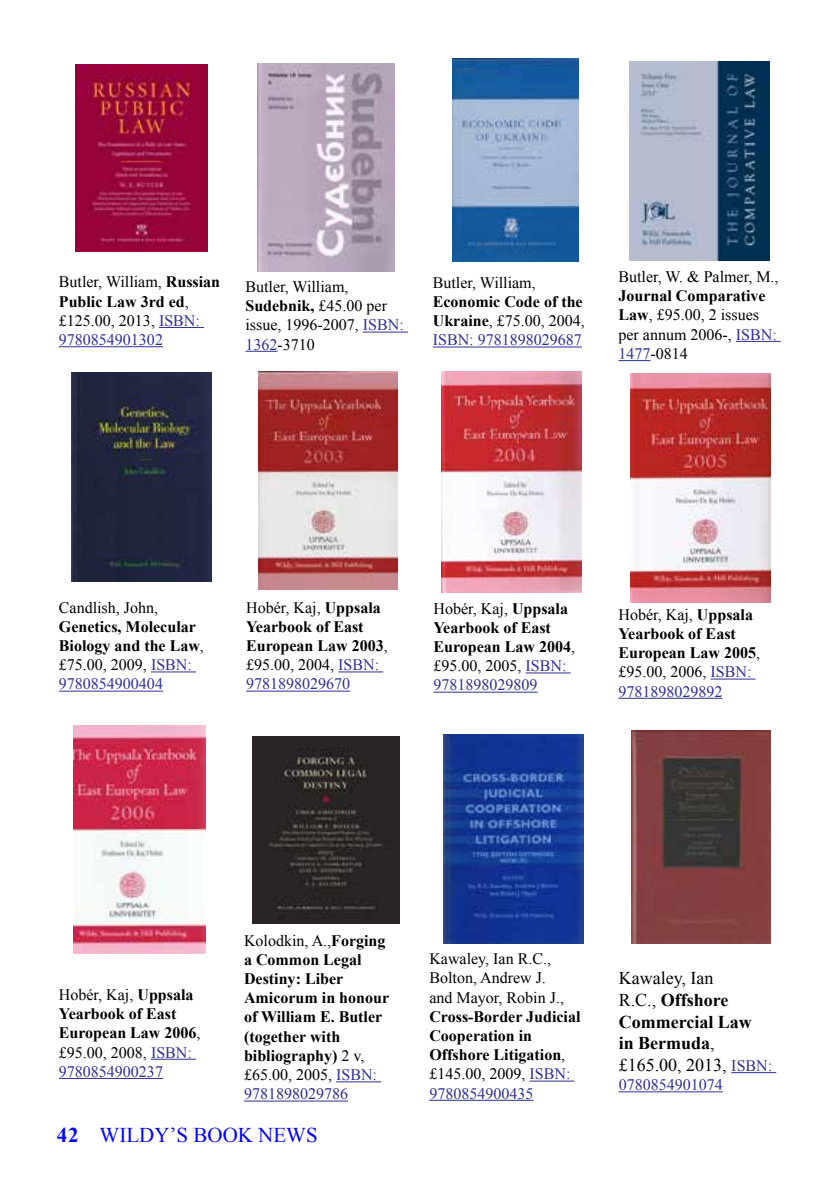
<style>
.page{position:relative;width:840px;height:1191px;background:#fff}
.page>*{position:absolute;margin:0;border:0;box-sizing:border-box;transform-origin:0 0}
.t1{font:21px "Times New Roman";color:#00f}
.t2{font:18px/21.6px "Times New Roman";color:#000}
.t3{font:700 16px/19.2px "Times New Roman";color:#000}
.t4{font:16px/19.2px "Times New Roman";color:#000}
.t5{font:16px "Times New Roman";color:#2e3192}
.s1{font-weight:700}
.s2{color:#2e3192}
.s3{font-weight:400}
.s4{font-weight:400;color:#2e3192}
.s5{font-size:16px;color:#2e3192}
</style>
<div class="page">
<hr style="left:159px;top:327px;width:45px;height:1px;background:#2e3192">
<hr style="left:59px;top:346px;width:104px;height:1px;background:#2e3192">
<hr style="left:363px;top:332px;width:44px;height:1px;background:#2e3192">
<hr style="left:245px;top:351px;width:32px;height:1px;background:#2e3192">
<hr style="left:432px;top:347px;width:149px;height:1px;background:#2e3192">
<hr style="left:735px;top:341px;width:45px;height:1px;background:#2e3192">
<hr style="left:618px;top:360px;width:32px;height:1px;background:#2e3192">
<hr style="left:151px;top:671px;width:45px;height:1px;background:#2e3192">
<hr style="left:59px;top:691px;width:104px;height:1px;background:#2e3192">
<hr style="left:338px;top:671px;width:45px;height:1px;background:#2e3192">
<hr style="left:246px;top:691px;width:104px;height:1px;background:#2e3192">
<img style="left:257px;top:64px;width:137px;height:207px">
<img style="left:452px;top:58px;width:126px;height:204px">
<img style="left:629px;top:61px;width:140px;height:199px">
<img style="left:71px;top:372px;width:140px;height:209px">
<img style="left:258px;top:371px;width:140px;height:219px">
<img style="left:441px;top:371px;width:140px;height:221px">
<img style="left:630px;top:373px;width:140px;height:229px">
<img style="left:73px;top:725px;width:132px;height:228px">
<hr style="left:525px;top:672px;width:45px;height:1px;background:#2e3192">
<hr style="left:433px;top:692px;width:104px;height:1px;background:#2e3192">
<hr style="left:710px;top:678px;width:45px;height:1px;background:#2e3192">
<hr style="left:618px;top:698px;width:104px;height:1px;background:#2e3192">
<hr style="left:151px;top:1058px;width:45px;height:1px;background:#2e3192">
<hr style="left:59px;top:1078px;width:104px;height:1px;background:#2e3192">
<img style="left:252px;top:736px;width:147px;height:187px">
<img style="left:443px;top:734px;width:140px;height:209px">
<hr style="left:336px;top:1081px;width:45px;height:1px;background:#2e3192">
<hr style="left:244px;top:1100px;width:104px;height:1px;background:#2e3192">
<hr style="left:529px;top:1080px;width:45px;height:1px;background:#2e3192">
<hr style="left:429px;top:1100px;width:104px;height:1px;background:#2e3192">
<img style="left:75px;top:65px;width:132px;height:187px">
<img style="left:631px;top:730px;width:139px;height:213px">
<hr style="left:731px;top:1072px;width:44px;height:1px;background:#2e3192">
<hr style="left:618px;top:1091px;width:104px;height:1px;background:#2e3192">
<p class="t4" style="left:59px;top:272px;width:163px">Butler, William, <span class="s1">Russian<br>Public Law 3rd ed</span>, £125.00, 2013, <span class="s2">ISBN:<br>9780854901302</span></p>
<p class="t4" style="left:245px;top:277px;width:160px">Butler, William,<br><span class="s1">Sudebnik,</span> £45.00 per issue, 1996-2007, <span class="s2">ISBN:<br>1362</span>-3710</p>
<p class="t4" style="left:432px;top:272px;width:104px">Butler, William,</p>
<p class="t3" style="left:432px;top:291px;width:153px">Economic Code of the<br>Ukraine<span class="s3">, £75.00, 2004,<br></span><span class="s4">ISBN: 9781898029687</span></p>
<p class="t4" style="left:618px;top:267px;width:162px">Butler, W. &amp; Palmer, M.,</p>
<p class="t4" style="left:618px;top:286px;width:160px"><span class="s1">Journal Comparative<br>Law</span>, £95.00, 2 issues per annum 2006-, <span class="s2">ISBN:<br>1477</span>-0814</p>
<p class="t4" style="left:59px;top:597px;width:101px">Candlish, John,</p>
<p class="t3" style="left:59px;top:616px;width:146px">Genetics, Molecular<br>Biology and the Law<span class="s3">, £75.00, 2009,</span> <span class="s4">ISBN:<br>9780854900404</span></p>
<p class="t3" style="left:246px;top:597px;width:143px"><span class="s3">Hobér, Kaj,</span> Uppsala<br>Yearbook of East<br>European Law 2003<span class="s3">, £95.00, 2004,</span> <span class="s4">ISBN:<br>9781898029670</span></p>
<p class="t3" style="left:433px;top:598px;width:143px"><span class="s3">Hobér, Kaj,</span> Uppsala<br>Yearbook of East<br>European Law 2004<span class="s3">, £95.00, 2005,</span> <span class="s4">ISBN:<br>9781898029809</span></p>
<p class="t3" style="left:618px;top:604px;width:143px"><span class="s3">Hobér, Kaj,</span> Uppsala<br>Yearbook of East<br>European Law 2005<span class="s3">, £95.00, 2006,</span> <span class="s4">ISBN:<br>9781898029892</span></p>
<p class="t3" style="left:59px;top:984px;width:143px"><span class="s3">Hobér, Kaj,</span> Uppsala<br>Yearbook of East<br>European Law 2006<span class="s3">, £95.00, 2008,</span> <span class="s4">ISBN:<br>9780854900237</span></p>
<p class="t3" style="left:244px;top:930px;width:146px"><span class="s3">Kolodkin, A.,</span>Forging a Common Legal<br>Destiny: Liber<br>Amicorum in honour of William E. Butler (together with bibliography) <span class="s3">2 v, £65.00, 2005,</span> <span class="s4">ISBN:<br>9781898029786</span></p>
<p class="t4" style="left:429px;top:949px;width:136px">Kawaley, Ian R.C.,<br>Bolton, Andrew J. and Mayor, Robin J.,</p>
<p class="t3" style="left:429px;top:1006px;width:152px">Cross-Border Judicial<br>Cooperation in<br>Offshore Litigation<span class="s3">, £145.00, 2009,</span> <span class="s4">ISBN:<br>9780854900435</span></p>
<p class="t2" style="left:618px;top:967px;width:155px">Kawaley, Ian<br>R.C., <span class="s1">Offshore<br>Commercial Law<br>in Bermuda</span>, £165.00, 2013, <span class="s5">ISBN:</span></p>
<p class="t5" style="left:618px;top:1074px;width:105px">0780854901074</p>
<h1 class="t1" style="left:57px;top:1120px;width:262px"><span class="s1">42</span> WILDY’S BOOK NEWS</h1>
</div>
